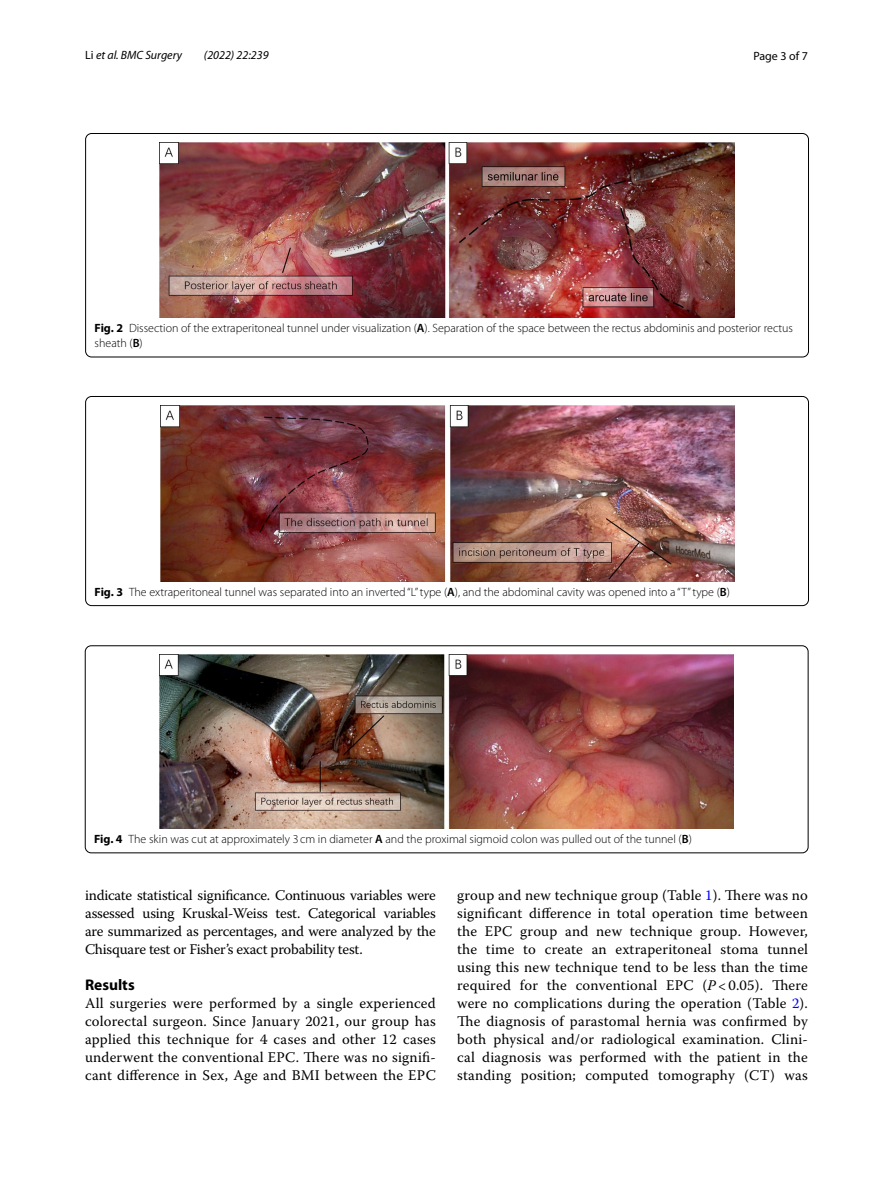
<style>
.page{position:relative;width:893px;height:1187px;background:#fff}
.page>*{position:absolute;margin:0;border:0;box-sizing:border-box;transform-origin:0 0}
.t1{font:700 15.45px "Myriad Pro";color:#000}
.t2{font:14.7px/18px "Warnock Pro";letter-spacing:.015em;color:#000;text-align:justify}
.t3{font:300 12px/15px "Myriad Pro";color:#000}
.t4{font:italic 12px "Myriad Pro";color:#000}
.t5{font:12px "Myriad Pro";color:#000}
.s1{font-style:normal}
.s2{font-weight:700}
.s3{font-weight:600}
.s4{color:#00f}
.s5{font-style:italic}
</style>
<div class="page">
<img style="left:160px;top:142px;width:574px;height:175px">
<div style="left:85px;top:133px;width:724px;height:224px;border:1px solid #000;border-radius:6px"></div>
<img style="left:160px;top:405px;width:574px;height:176px">
<div style="left:85px;top:396px;width:724px;height:209px;border:1px solid #000;border-radius:6px"></div>
<img style="left:160px;top:654px;width:574px;height:174px">
<div style="left:85px;top:645px;width:723px;height:208px;border:1px solid #000;border-radius:6px"></div>
<p class="t4" style="left:85px;top:48px;width:99px"><span class="s1">Li</span> et al. BMC Surgery</p>
<p class="t4" style="left:204px;top:48px;width:66px">(2022) 22:239</p>
<p class="t5" style="left:753px;top:48px;width:56px">Page 3 of 7</p>
<p class="t3" style="left:95px;top:321px;width:700px"><span class="s2">Fig. 2</span> Dissection of the extraperitoneal tunnel under visualization (<span class="s3">A</span>). Separation of the space between the rectus abdominis and posterior rectus sheath (<span class="s3">B</span>)</p>
<p class="t3" style="left:95px;top:585px;width:637px"><span class="s2">Fig. 3</span> The extraperitoneal tunnel was separated into an inverted “L” type (<span class="s3">A</span>), and the abdominal cavity was opened into a “T” type (<span class="s3">B</span>)</p>
<p class="t3" style="left:94px;top:831px;width:599px"><span class="s2">Fig. 4</span> The skin was cut at approximately 3 cm in diameter <span class="s3">A</span> and the proximal sigmoid colon was pulled out of the tunnel (<span class="s3">B</span>)</p>
<p class="t2" style="left:85px;top:886px;width:352px">indicate statistical significance. Continuous variables were assessed using Kruskal-Weiss test. Categorical variables are summarized as percentages, and were analyzed by the Chisquare test or Fisher’s exact probability test.</p>
<p class="t1" style="left:85px;top:975px;width:51px">Results</p>
<p class="t2" style="left:85px;top:994px;width:352px">All surgeries were performed by a single experienced colorectal surgeon. Since January 2021, our group has applied this technique for 4 cases and other 12 cases underwent the conventional EPC. There was no signifi&shy;cant difference in Sex, Age and BMI between the EPC</p>
<p class="t2" style="left:457px;top:886px;width:352px">group and new technique group (Table <span class="s4">1</span>). There was no significant difference in total operation time between the EPC group and new technique group. However, the time to create an extraperitoneal stoma tunnel using this new technique tend to be less than the time required for the conventional EPC (<span class="s5">P</span> &lt; 0.05). There were no complications during the operation (Table <span class="s4">2</span>).<br>The diagnosis of parastomal hernia was confirmed by both physical and/or radiological examination. Clini&shy;cal diagnosis was performed with the patient in the standing position; computed tomography (CT) was</p>
</div>
